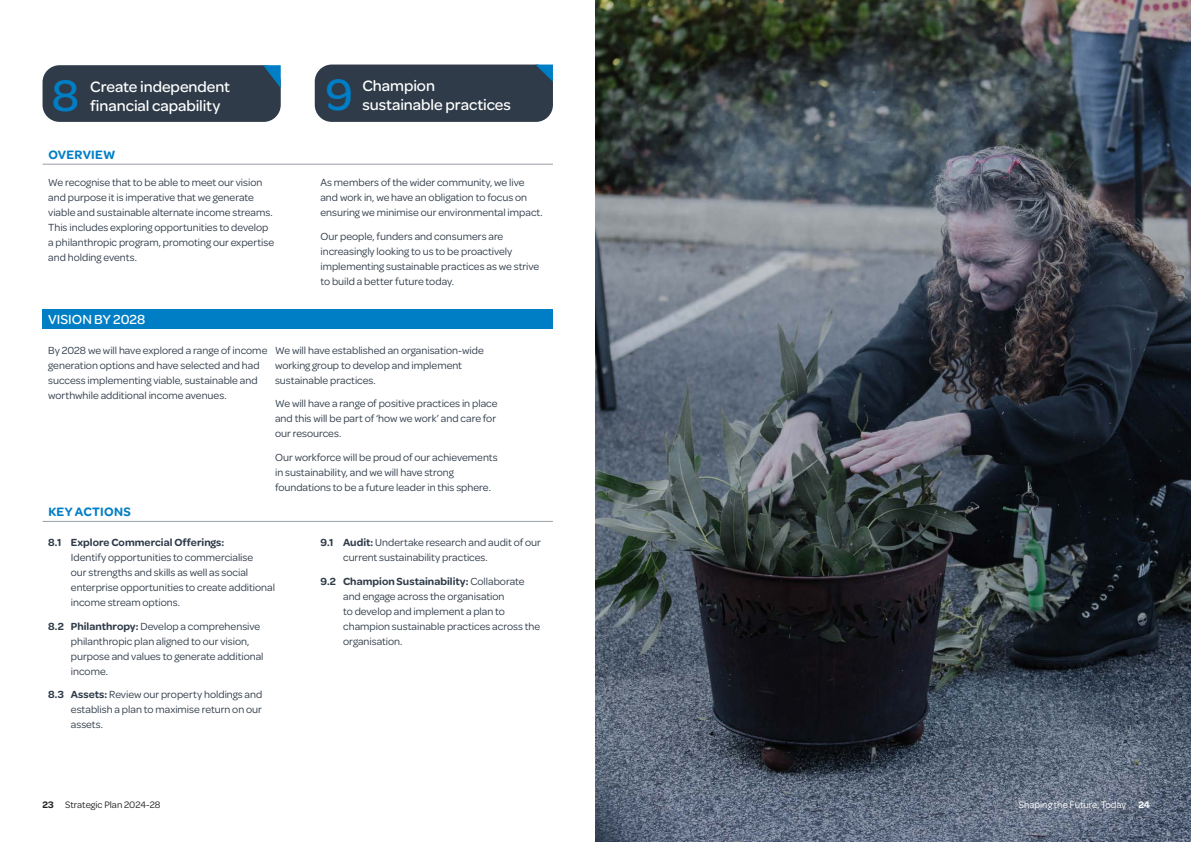
<style>
.page{position:relative;width:1191px;height:842px;background:#fff}
.page>*{position:absolute;margin:0;border:0;box-sizing:border-box;transform-origin:0 0}
.Intro_large_-_white{font:500 47px "Omnes";color:#007ec5}
.Intro_large_-_white-2{font:500 16px "Omnes";letter-spacing:-.005em;color:#fff}
.Heading_3{font:500 14px "Omnes";color:#fff}
.Heading_2_-_grey{font:600 13px "Omnes";letter-spacing:.02em;color:#007ec5}
.Body{font:11px/15px "Omnes";color:#2f3b49}
.Body-2{font:10px "Omnes";color:#fff}
.t1{font:10px "Omnes";color:#231f20}
.s1{font-weight:600}
</style>
<div class="page">
<img style="left:595px;top:0;width:596px;height:842px">
<div style="left:43px;top:309px;width:510px;height:20px;background:#007ec5"></div>
<hr style="left:43px;top:164px;width:510px;height:1px;background:#2f3b49">
<hr style="left:43px;top:521px;width:510px;height:1px;background:#2f3b49">
<div style="left:43px;top:65px;width:238px;height:57px;background:#2f3b49;border-radius:17px"></div>
<svg style="left:263px;top:65px;width:18px;height:23px"></svg>
<div style="left:315px;top:65px;width:238px;height:57px;background:#2f3b49;border-radius:17px"></div>
<svg style="left:536px;top:65px;width:17px;height:17px"></svg>
<p class="Intro_large_-_white" style="left:52px;top:63px;width:29px">8</p>
<p class="Intro_large_-_white-2" style="left:90px;top:75px;width:141px">Create independent</p>
<p class="Intro_large_-_white-2" style="left:90px;top:94px;width:132px">financial capability</p>
<p class="Heading_2_-_grey" style="left:48px;top:145px;width:69px">OVERVIEW</p>
<p class="Body" style="left:48px;top:174px;width:227px">We recognise that to be able to meet our vision and purpose it is imperative that we generate viable and sustainable alternate income streams.<br>This includes exploring opportunities to develop a philanthropic program, promoting our expertise and holding events.</p>
<p class="Heading_3" style="left:48px;top:310px;width:98px">VISION BY 2028</p>
<p class="Intro_large_-_white" style="left:325px;top:62px;width:29px">9</p>
<p class="Intro_large_-_white-2" style="left:362px;top:75px;width:74px">Champion</p>
<p class="Intro_large_-_white-2" style="left:362px;top:94px;width:150px">sustainable practices</p>
<p class="Body" style="left:320px;top:174px;width:224px">As members of the wider community, we live and work in, we have an obligation to focus on ensuring we minimise our environmental impact.</p>
<p class="Body" style="left:320px;top:228px;width:220px">Our people, funders and consumers are increasingly looking to us to be proactively implementing sustainable practices as we strive to build a better future today.</p>
<p class="Body" style="left:48px;top:342px;width:221px">By 2028 we will have explored a range of income generation options and have selected and had success implementing viable, sustainable and worthwhile additional income avenues.</p>
<p class="Heading_2_-_grey" style="left:48px;top:502px;width:84px">KEY ACTIONS</p>
<p class="Body" style="left:275px;top:342px;width:210px">We will have established an organisation-wide working group to develop and implement sustainable practices.</p>
<p class="Body" style="left:275px;top:395px;width:224px">We will have a range of positive practices in place and this will be part of ‘how we work’ and care for our resources.</p>
<p class="Body" style="left:275px;top:449px;width:224px">Our workforce will be proud of our achievements in sustainability, and we will have strong foundations to be a future leader in this sphere.</p>
<p class="Body" style="left:71px;top:534px;width:206px;text-indent:-23px"><span class="s1">8.1 Explore Commercial Offerings:<br></span>Identify opportunities to commercialise<br>our strengths and skills as well as social enterprise opportunities to create additional income stream options.</p>
<p class="Body" style="left:71px;top:618px;width:194px;text-indent:-23px"><span class="s1">8.2 Philanthropy:</span> Develop a comprehensive philanthropic plan aligned to our vision, purpose and values to generate additional income.</p>
<p class="Body" style="left:71px;top:686px;width:193px;text-align:justify;text-indent:-23px"><span class="s1">8.3 Assets:</span> Review our property holdings and establish a plan to maximise return on our assets.</p>
<p class="Body" style="left:343px;top:534px;width:199px;text-indent:-23px"><span class="s1">9.1 Audit:</span> Undertake research and audit of our current sustainability practices.</p>
<p class="Body" style="left:343px;top:573px;width:199px;text-indent:-23px"><span class="s1">9.2 Champion Sustainability:</span> Collaborate and engage across the organisation<br>to develop and implement a plan to champion sustainable practices across the organisation.</p>
<p class="t1" style="left:43px;top:798px;width:119px"><span class="s1">23</span> Strategic Plan 2024-28</p>
<p class="Body-2" style="left:1018px;top:798px;width:133px">Shaping the Future, Today <span class="s1">24</span></p>
</div>
